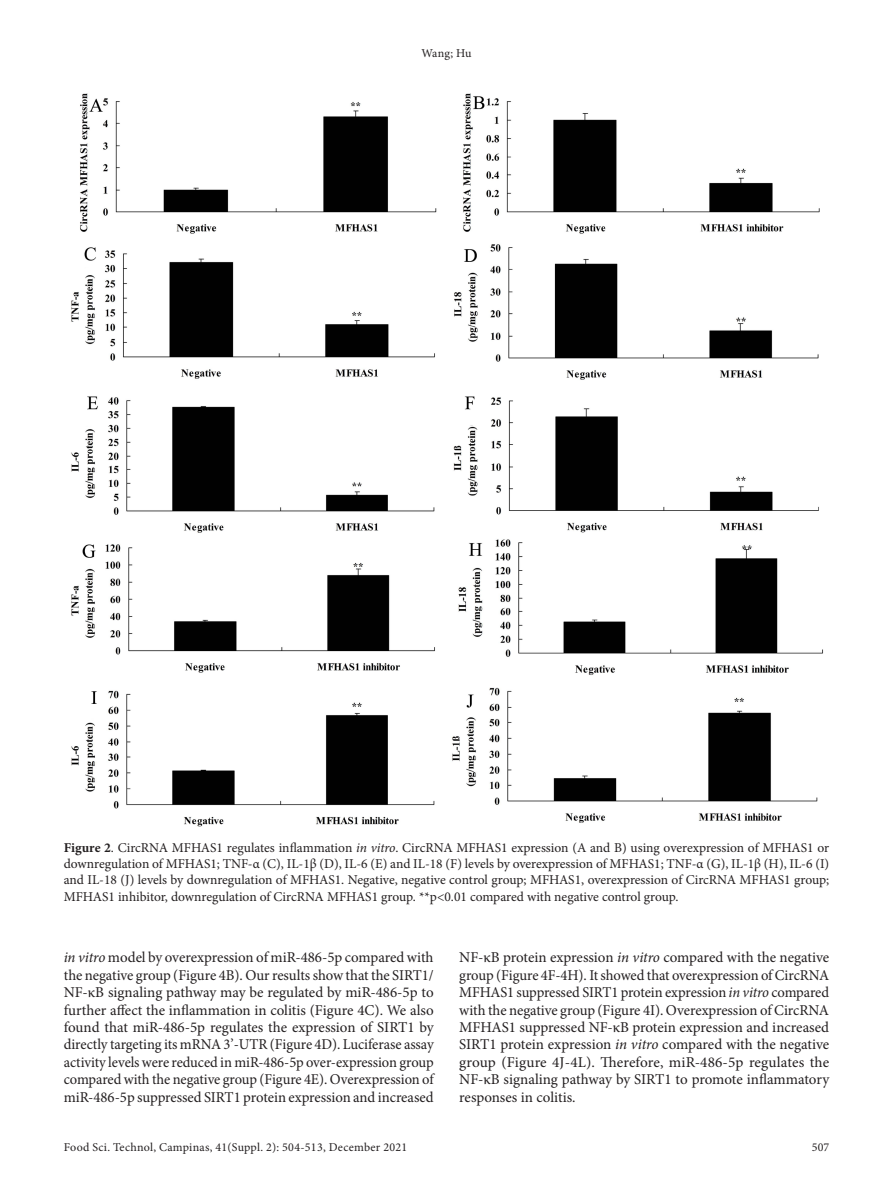
<style>
.page{position:relative;width:893px;height:1191px;background:#fff}
.page>*{position:absolute;margin:0;border:0;box-sizing:border-box;transform-origin:0 0}
.Paragraph{font:15px/17.4px "Minion Pro";letter-spacing:-.005em;color:#231f20;text-align:justify}
.FigureCaption{font:13.5px/16.2px "Minion Pro";letter-spacing:-.005em;color:#231f20;text-align:justify}
.t1{font:12px "Minion Pro";letter-spacing:.025em;color:#231f20}
.s1{font-weight:700}
.s2{font-style:italic}
</style>
<div class="page">
<img style="left:71px;top:93px;width:752px;height:734px">
<p class="t1" style="left:422px;top:45px;width:51px">Wang; Hu</p>
<p class="FigureCaption" style="left:64px;top:839px;width:767px"><span class="s1">Figure 2</span>. CircRNA MFHAS1 regulates inflammation <span class="s2">in vitro</span>. CircRNA MFHAS1 expression (A and B) using overexpression of MFHAS1 or downregulation of MFHAS1; TNF-α (C), IL-1β (D), IL-6 (E) and IL-18 (F) levels by overexpression of MFHAS1; TNF-α (G), IL-1β (H), IL-6 (I) and IL-18 (J) levels by downregulation of MFHAS1. Negative, negative control group; MFHAS1, overexpression of CircRNA MFHAS1 group; MFHAS1 inhibitor, downregulation of CircRNA MFHAS1 group. **p&lt;0.01 compared with negative control group.</p>
<p class="Paragraph" style="left:64px;top:949px;width:371px"><span class="s2">in vitro</span> model by overexpression of miR-486-5p compared with the negative group (Figure 4B). Our results show that the SIRT1/ NF-κB signaling pathway may be regulated by miR-486-5p to further affect the inflammation in colitis (Figure 4C). We also found that miR-486-5p regulates the expression of SIRT1 by directly targeting its mRNA 3’-UTR (Figure 4D). Luciferase assay activity levels were reduced in miR-486-5p over-expression group compared with the negative group (Figure 4E). Overexpression of miR-486-5p suppressed SIRT1 protein expression and increased</p>
<p class="Paragraph" style="left:459px;top:949px;width:371px">NF-κB protein expression <span class="s2">in vitro</span> compared with the negative group (Figure 4F-4H). It showed that overexpression of CircRNA MFHAS1 suppressed SIRT1 protein expression <span class="s2">in vitro</span> compared with the negative group (Figure 4I). Overexpression of CircRNA MFHAS1 suppressed NF-κB protein expression and increased SIRT1 protein expression <span class="s2">in vitro</span> compared with the negative group (Figure 4J-4L). Therefore, miR-486-5p regulates the NF-κB signaling pathway by SIRT1 to promote inflammatory responses in colitis.</p>
<p class="t1" style="left:64px;top:1139px;width:345px">Food Sci. Technol, Campinas, 41(Suppl. 2): 504-513, December 2021</p>
</div>
